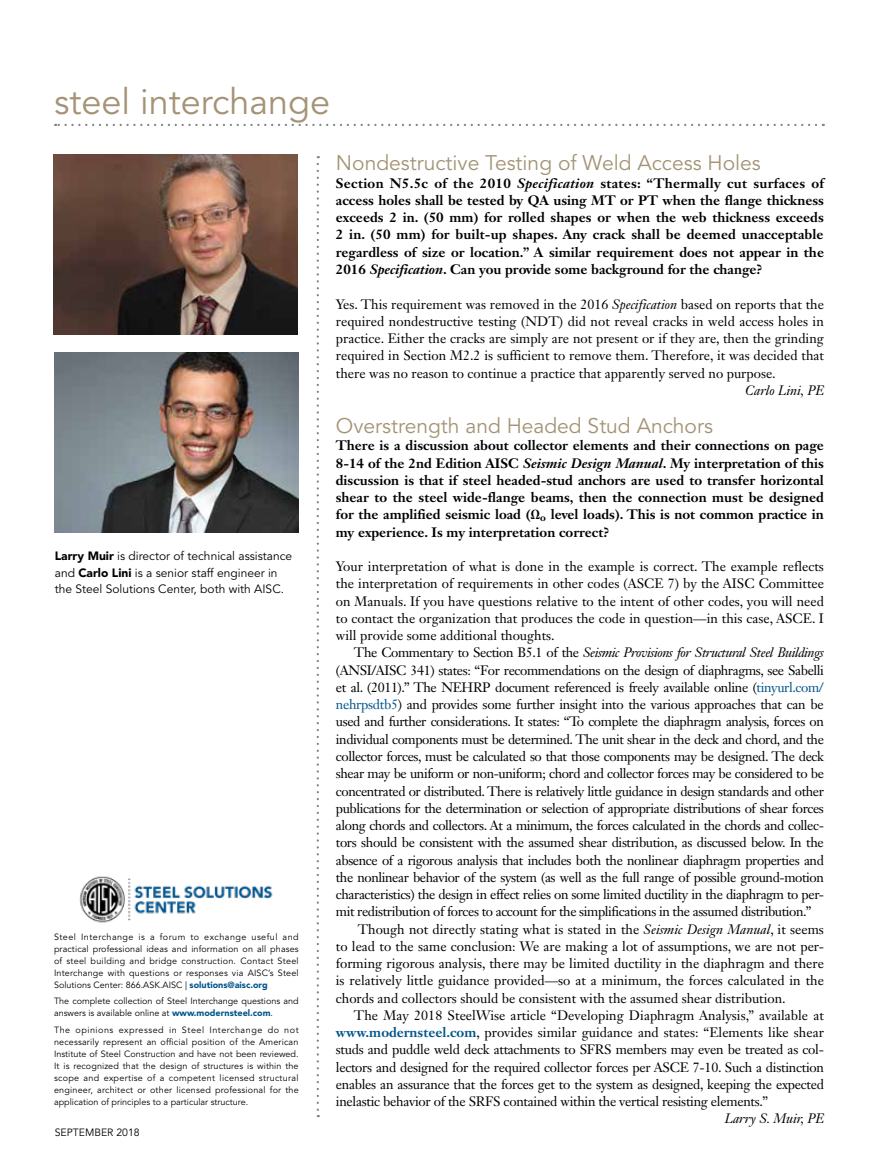
<style>
.page{position:relative;width:878px;height:1175px;background:#fff}
.page>*{position:absolute;margin:0;border:0;box-sizing:border-box;transform-origin:0 0}
.t1{font:36px "Avenir LT Std";color:#a49375}
.t2{font:21px "Avenir LT Std";color:#a49375}
.t3{font:13.5px/17.2px "Janson Text LT Std";letter-spacing:-.03em;color:#000;text-align:justify}
.t4{font:700 13.5px/17.2px "Janson Text LT Std";color:#000;text-align:justify}
.t5{font:13.5px "Janson Text LT Std";color:#000}
.t6{font:italic 13.5px "Janson Text LT Std";letter-spacing:-.03em;color:#000}
.t7{font:italic 13.5px "Janson Text LT Std";color:#000}
.t8{font:12px/16.5px "Avenir LT Std";color:#000}
.t9{font:10.5px "Avenir LT Std";color:#000}
.t10{font:9px/12px "Avenir LT Std";color:#000;text-align:justify}
.s1{font-weight:900}
.s2{font-weight:900;color:#00548b}
.s3{font-style:italic}
.s4{font-style:normal}
.s5{color:#00548b}
.s6{font-weight:700;color:#00548b}
</style>
<div class="page">
<svg style="left:316px;top:164px;width:3px;height:953px"></svg>
<svg style="left:55px;top:124px;width:761px;height:2px"></svg>
<img style="left:79px;top:876px;width:194px;height:47px">
<img style="left:55px;top:353px;width:243px;height:180px">
<img style="left:54px;top:154px;width:243px;height:180px">
<h1 class="t1" style="left:54px;top:81px;width:277px">steel interchange</h1>
<p class="t8" style="left:55px;top:548px;width:239px"><span class="s1">Larry Muir</span> is director of technical assistance and <span class="s1">Carlo Lini</span> is a senior staff engineer in the Steel Solutions Center, both with AISC.</p>
<p class="t10" style="left:54px;top:930px;width:246px">Steel Interchange is a forum to exchange useful and practical professional ideas and information on all phases of steel building and bridge construction. Contact Steel Interchange with questions or responses via AISC’s Steel Solutions Center: 866.ASK.AISC | <span class="s2">solutions@aisc.org</span></p>
<p class="t10" style="left:54px;top:995px;width:246px">The complete collection of Steel Interchange questions and answers is available online at <span class="s2">www.modernsteel.com</span>.</p>
<p class="t10" style="left:54px;top:1023px;width:246px">The opinions expressed in Steel Interchange do not necessarily represent an official position of the American Institute of Steel Construction and have not been reviewed.<br>It is recognized that the design of structures is within the scope and expertise of a competent licensed structural engineer, architect or other licensed professional for the application of principles to a particular structure.</p>
<p class="t9" style="left:55px;top:1126px;width:87px">SEPTEMBER 2018</p>
<h2 class="t2" style="left:336px;top:151px;width:426px">Nondestructive Testing of Weld Access Holes</h2>
<p class="t4" style="left:336px;top:174px;width:489px">Section N5.5c of the 2010 <span class="s3">Specification</span> states: “Thermally cut surfaces of access holes shall be tested by QA using MT or PT when the flange thickness exceeds 2 in. (50 mm) for rolled shapes or when the web thickness exceeds 2 in. (50 mm) for built-up shapes. Any crack shall be deemed unacceptable regardless of size or location.” A similar requirement does not appear in the 2016 <span class="s3">Specification</span>. Can you provide some background for the change?</p>
<p class="t3" style="left:336px;top:295px;width:489px">Yes. This requirement was removed in the 2016 <span class="s3">Specification</span> based on reports that the required nondestructive testing (NDT) did not reveal cracks in weld access holes in practice. Either the cracks are simply are not present or if they are, then the grinding required in Section M2.2 is sufficient to remove them. Therefore, it was decided that there was no reason to continue a practice that apparently served no purpose.</p>
<p class="t7" style="left:745px;top:382px;width:80px">Carlo Lini, PE</p>
<h2 class="t2" style="left:336px;top:414px;width:378px">Overstrength and Headed Stud Anchors</h2>
<p class="t4" style="left:336px;top:437px;width:489px">There is a discussion about collector elements and their connections on page 8-14 of the 2nd Edition AISC <span class="s3">Seismic Design Manual</span>. My interpretation of this discussion is that if steel headed-stud anchors are used to transfer horizontal shear to the steel wide-flange beams, then the connection must be designed for the amplified seismic load (Ω<sub>o</sub> level loads). This is not common practice in my experience. Is my interpretation correct?</p>
<p class="t3" style="left:336px;top:557px;width:489px">Your interpretation of what is done in the example is correct. The example reflects the interpretation of requirements in other codes (ASCE 7) by the AISC Committee on Manuals. If you have questions relative to the intent of other codes, you will need to contact the organization that produces the code in question—in this case, ASCE. I will provide some additional thoughts.</p>
<p class="t6" style="left:354px;top:644px;width:471px"><span class="s4">The Commentary to Section B5.1 of the</span> Seismic Provisions for Structural Steel Buildings</p>
<p class="t3" style="left:336px;top:661px;width:489px">(ANSI/AISC 341) states: “For recommendations on the design of diaphragms, see Sabelli</p>
<p class="t3" style="left:336px;top:678px;width:489px">et al. (2011).” The NEHRP document referenced is freely available online (<span class="s5">tinyurl.com/</span></p>
<p class="t3" style="left:336px;top:695px;width:489px"><span class="s5">nehrpsdtb5</span>) and provides some further insight into the various approaches that can be</p>
<p class="t3" style="left:336px;top:713px;width:489px">used and further considerations. It states: “To complete the diaphragm analysis, forces on</p>
<p class="t3" style="left:336px;top:730px;width:489px">individual components must be determined. The unit shear in the deck and chord, and the</p>
<p class="t3" style="left:336px;top:747px;width:489px">collector forces, must be calculated so that those components may be designed. The deck</p>
<p class="t3" style="left:336px;top:765px;width:489px">shear may be uniform or non-uniform; chord and collector forces may be considered to be</p>
<p class="t3" style="left:336px;top:782px;width:489px">concentrated or distributed. There is relatively little guidance in design standards and other</p>
<p class="t3" style="left:336px;top:799px;width:489px">publications for the determination or selection of appropriate distributions of shear forces</p>
<p class="t3" style="left:336px;top:816px;width:489px">along chords and collectors. At a minimum, the forces calculated in the chords and collec-</p>
<p class="t3" style="left:336px;top:834px;width:489px">tors should be consistent with the assumed shear distribution, as discussed below. In the</p>
<p class="t3" style="left:336px;top:851px;width:489px">absence of a rigorous analysis that includes both the nonlinear diaphragm properties and</p>
<p class="t3" style="left:336px;top:868px;width:489px">the nonlinear behavior of the system (as well as the full range of possible ground-motion</p>
<p class="t3" style="left:336px;top:885px;width:489px">characteristics) the design in effect relies on some limited ductility in the diaphragm to per-</p>
<p class="t3" style="left:336px;top:903px;width:477px">mit redistribution of forces to account for the simplifications in the assumed distribution.”</p>
<p class="t5" style="left:358px;top:920px;width:467px">Though not directly stating what is stated in the <span class="s3">Seismic Design Manual</span>, it seems</p>
<p class="t5" style="left:336px;top:937px;width:489px">to lead to the same conclusion: We are making a lot of assumptions, we are not per-</p>
<p class="t5" style="left:336px;top:954px;width:489px">forming rigorous analysis, there may be limited ductility in the diaphragm and there</p>
<p class="t5" style="left:336px;top:972px;width:489px">is relatively little guidance provided—so at a minimum, the forces calculated in the</p>
<p class="t5" style="left:336px;top:989px;width:451px">chords and collectors should be consistent with the assumed shear distribution.</p>
<p class="t5" style="left:354px;top:1006px;width:471px">The May 2018 SteelWise article “Developing Diaphragm Analysis,” available at</p>
<p class="t5" style="left:336px;top:1023px;width:489px"><span class="s6">www.modernsteel.com</span>, provides similar guidance and states: “Elements like shear</p>
<p class="t3" style="left:336px;top:1041px;width:489px">studs and puddle weld deck attachments to SFRS members may even be treated as col-</p>
<p class="t3" style="left:336px;top:1058px;width:489px">lectors and designed for the required collector forces per ASCE 7-10. Such a distinction</p>
<p class="t3" style="left:336px;top:1075px;width:489px">enables an assurance that the forces get to the system as designed, keeping the expected</p>
<p class="t3" style="left:336px;top:1092px;width:433px">inelastic behavior of the SRFS contained within the vertical resisting elements.”</p>
<p class="t7" style="left:724px;top:1110px;width:101px">Larry S. Muir, PE</p>
</div>
